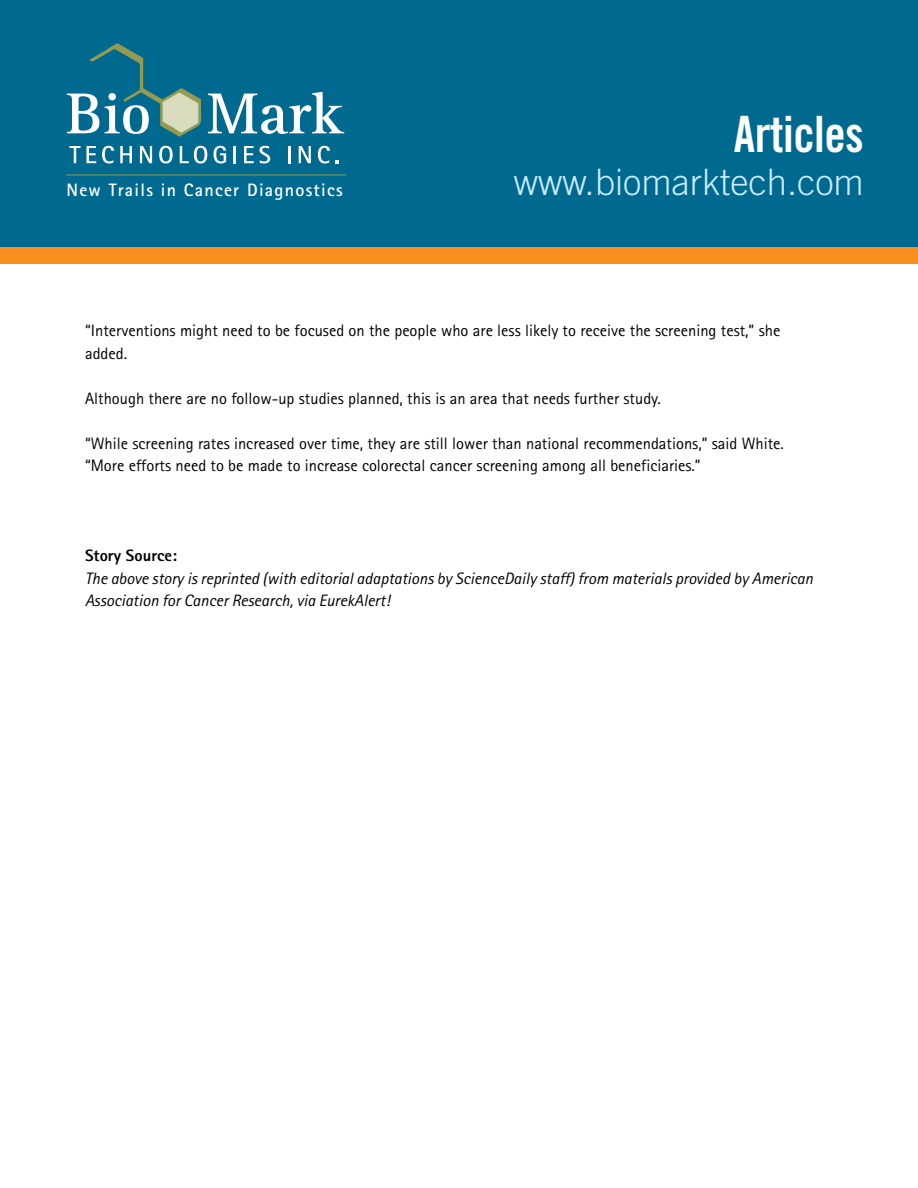
<style>
.page{position:relative;width:918px;height:1188px;background:#fff}
.page>*{position:absolute;margin:0;border:0;box-sizing:border-box;transform-origin:0 0}
.t1{font:50.1px "Trade Gothic Bold Cond Twenty";letter-spacing:-.01em;color:#fff;scale:.96 1}
.t2{font:300 36.45px "Trade Gothic";color:#c9ebfc}
.t3{font:700 18px "Rotis Sans Serif";letter-spacing:.07em;color:#fff}
.t4{font:16.5px/22.5px "Rotis Sans Serif";color:#000}
.t5{font:italic 16.5px/22.5px "Rotis Sans Serif";color:#000}
.t6{font:800 16.5px "Rotis Sans Serif";color:#000}
</style>
<div class="page">
<div style="left:0;top:0;width:918px;height:256px;background:#006990"></div>
<div style="left:0;top:247px;width:918px;height:16px;background:#f78e1e"></div>
<svg style="left:208px;top:92px;width:136px;height:42px"></svg>
<svg style="left:69px;top:146px;width:12px;height:17px"></svg>
<svg style="left:87px;top:146px;width:9px;height:17px"></svg>
<svg style="left:102px;top:146px;width:12px;height:17px"></svg>
<svg style="left:120px;top:146px;width:12px;height:17px"></svg>
<svg style="left:140px;top:146px;width:12px;height:17px"></svg>
<svg style="left:159px;top:146px;width:14px;height:17px"></svg>
<svg style="left:180px;top:146px;width:27px;height:17px"></svg>
<svg style="left:214px;top:146px;width:12px;height:17px"></svg>
<svg style="left:234px;top:146px;width:2px;height:17px"></svg>
<svg style="left:244px;top:146px;width:26px;height:17px"></svg>
<hr style="left:288px;top:146px;width:3px;height:17px;background:#fff">
<svg style="left:299px;top:146px;width:12px;height:17px"></svg>
<svg style="left:318px;top:146px;width:21px;height:17px"></svg>
<svg style="left:67px;top:43px;width:135px;height:94px"></svg>
<hr style="left:66px;top:175px;width:280px;height:1px;background:#949b50">
<p class="t3" style="left:66px;top:179px;width:278px">New Trails in Cancer Diagnostics</p>
<h1 class="t1" style="left:734px;top:103px;width:137px">Articles</h1>
<h2 class="t2" style="left:514px;top:161px;width:352px">www.biomarktech.com</h2>
<p class="t4" style="left:85px;top:319px;width:697px">“Interventions might need to be focused on the people who are less likely to receive the screening test,” she added.</p>
<p class="t4" style="left:85px;top:387px;width:577px">Although there are no follow-up studies planned, this is an area that needs further study.</p>
<p class="t4" style="left:85px;top:432px;width:700px">“While screening rates increased over time, they are still lower than national recommendations,” said White. “More efforts need to be made to increase colorectal cancer screening among all beneficiaries.”</p>
<p class="t6" style="left:85px;top:545px;width:93px">Story Source:</p>
<p class="t5" style="left:85px;top:567px;width:729px">The above story is reprinted (with editorial adaptations by ScienceDaily staff) from materials provided by American<br>Association for Cancer Research, via EurekAlert!</p>
</div>
